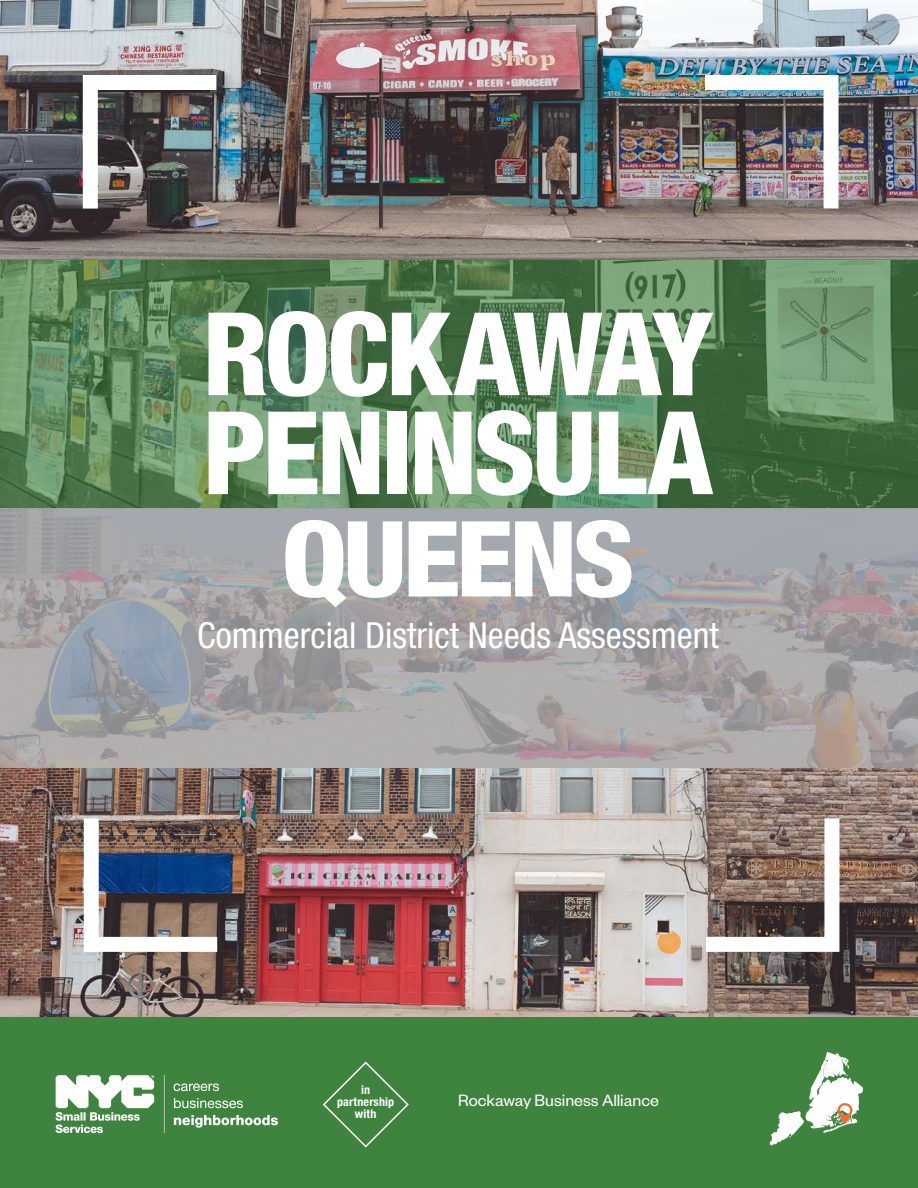
<style>
.page{position:relative;width:918px;height:1188px;background:#fff}
.page>*{position:absolute;margin:0;border:0;box-sizing:border-box;transform-origin:0 0}
.t1{font:800 condensed 115.5px "Helvetica Neue";letter-spacing:-.03em;color:#fff}
.t2{font:800 condensed 105px "Helvetica Neue";letter-spacing:-.04em;color:#fff;scale:1.1 1}
.t3{font:condensed 36px "Helvetica Neue";color:#fff}
.t4{font:18px "Founders Grotesk";letter-spacing:-.005em;color:#fff}
.t5{font:700 condensed 12px/12px "Helvetica Neue";letter-spacing:.015em;color:#fff;text-align:center}
</style>
<div class="page">
<img style="left:0;top:0;width:918px;height:1018px">
<div style="left:0;top:1018px;width:918px;height:170px;background:#3f843e"></div>
<svg style="left:770px;top:1052px;width:93px;height:93px"></svg>
<svg style="left:0;top:259px;width:918px;height:249px;background:#598258"></svg>
<svg style="left:322px;top:1061px;width:87px;height:87px"></svg>
<svg style="left:0;top:508px;width:918px;height:260px;background:#a5a4a6"></svg>
<img style="left:75px;top:68px;width:156px;height:156px">
<img style="left:690px;top:68px;width:156px;height:156px">
<img style="left:76px;top:803px;width:156px;height:156px">
<svg style="left:691px;top:803px;width:156px;height:156px;background:#92827b"></svg>
<img style="left:55px;top:1075px;width:223px;height:59px">
<p class="t1" style="left:202px;top:283px;width:513px">ROCKAWAY</p>
<p class="t1" style="left:203px;top:382px;width:512px">PENINSULA</p>
<p class="t2" style="left:281px;top:494px;width:323px">QUEENS</p>
<p class="t3" style="left:197px;top:615px;width:523px">Commercial District Needs Assessment</p>
<p class="t5" style="left:337px;top:1084px;width:59px">in partnership</p>
<p class="t5" style="left:355px;top:1108px;width:23px">with</p>
<p class="t4" style="left:458px;top:1089px;width:202px">Rockaway Business Alliance</p>
</div>
